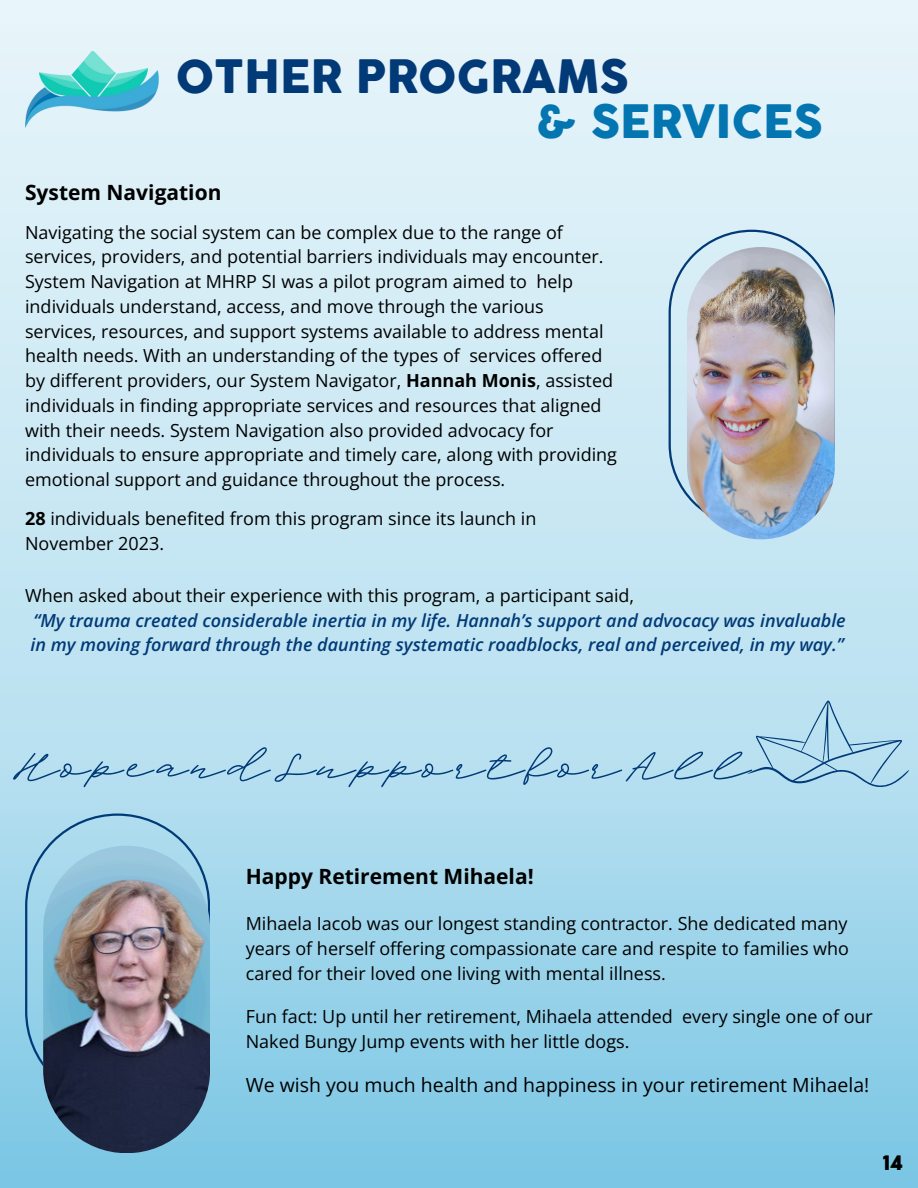
<style>
.page{position:relative;width:918px;height:1188px;background:#fff}
.page>*{position:absolute;margin:0;border:0;box-sizing:border-box;transform-origin:0 0}
.t1{font:51.45px "Scandilover Script";letter-spacing:.08em;color:#013a77}
.t2{font:45px "COCOGOOSE";color:#013a77}
.t3{font:45px "COCOGOOSE";color:#0376b2}
.t4{font:700 21px "Open Sans";color:#000}
.t5{font:19.5px "Open Sans";color:#000}
.t6{font:19.5px "COCOGOOSE";color:#000}
.t7{font:18px/24.8px "Open Sans";color:#000}
.t8{font:italic 600 18px/24.8px "Open Sans";color:#013a77}
.s1{font-weight:700}
</style>
<div class="page">
<div style="left:0;top:0;width:918px;height:1188px;background:linear-gradient(to bottom,#f1f9fc,#88cce7)"></div>
<svg style="left:669px;top:230px;width:166px;height:298px"></svg>
<img style="left:687px;top:247px;width:147px;height:292px;border-radius:74px">
<svg style="left:747px;top:700px;width:162px;height:90px"></svg>
<img style="left:25px;top:52px;width:134px;height:75px">
<svg style="left:25px;top:814px;width:185px;height:290px"></svg>
<img style="left:43px;top:846px;width:167px;height:307px">
<h2 class="t2" style="left:176px;top:46px;width:455px">OTHER PROGRAMS</h2>
<h2 class="t3" style="left:536px;top:91px;width:288px">&amp; SERVICES</h2>
<p class="t4" style="left:25px;top:178px;width:198px">System Navigation</p>
<p class="t7" style="left:25px;top:219px;width:593px">Navigating the social system can be complex due to the range of services, providers, and potential barriers individuals may encounter.<br>System Navigation at MHRP SI was a pilot program aimed to help individuals understand, access, and move through the various services, resources, and support systems available to address mental health needs. With an understanding of the types of services offered by different providers, our System Navigator, <span class="s1">Hannah Monis</span>, assisted individuals in finding appropriate services and resources that aligned with their needs. System Navigation also provided advocacy for individuals to ensure appropriate and timely care, along with providing emotional support and guidance throughout the process.</p>
<p class="t7" style="left:25px;top:506px;width:513px"><span class="s1">28</span> individuals benefited from this program since its launch in<br>November 2023.</p>
<p class="t7" style="left:25px;top:583px;width:611px">When asked about their experience with this program, a participant said,</p>
<p class="t8" style="left:31px;top:607px;width:817px">“My trauma created considerable inertia in my life. Hannah’s support and advocacy was invaluable in my moving forward through the daunting systematic roadblocks, real and perceived, in my way.”</p>
<h1 class="t1" style="left:13px;top:745px;width:740px">HopeandSupportforAll</h1>
<p class="t4" style="left:246px;top:861px;width:289px">Happy Retirement Mihaela!</p>
<p class="t7" style="left:246px;top:911px;width:605px;text-align:justify">Mihaela Iacob was our longest standing contractor. She dedicated many years of herself offering compassionate care and respite to families who cared for their loved one living with mental illness.</p>
<p class="t7" style="left:246px;top:1004px;width:629px">Fun fact: Up until her retirement, Mihaela attended every single one of our<br>Naked Bungy Jump events with her little dogs.</p>
<p class="t5" style="left:246px;top:1071px;width:625px">We wish you much health and happiness in your retirement Mihaela!</p>
<p class="t6" style="left:883px;top:1150px;width:22px">14</p>
</div>
